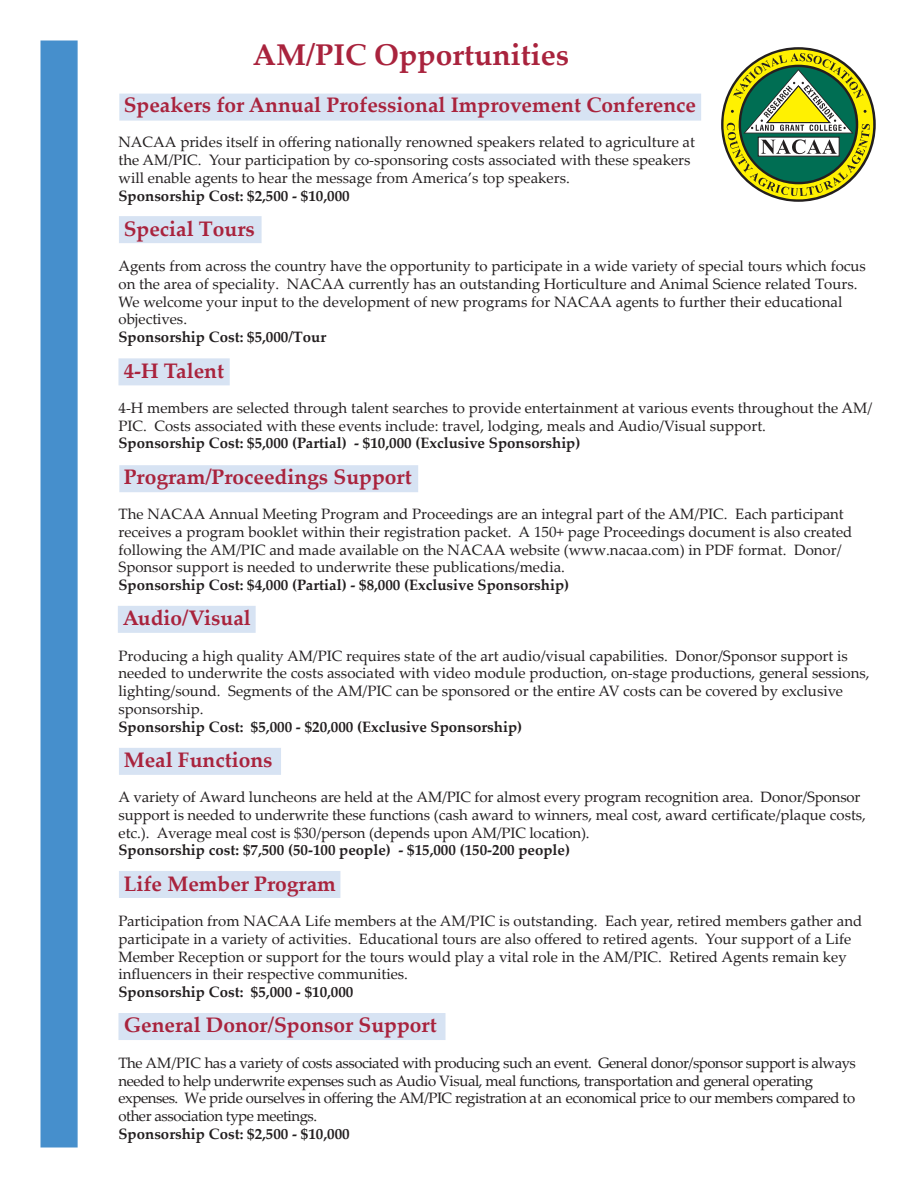
<style>
.page{position:relative;width:918px;height:1188px;background:#fff}
.page>*{position:absolute;margin:0;border:0;box-sizing:border-box;transform-origin:0 0}
.t1{font:700 30px "Palatino Linotype";color:#a9233d}
.t2{font:700 21px "Palatino Linotype";color:#a9233d}
.t3{font:15px/17.7px "Palatino Linotype";color:#231f20}
.t4{font:700 15px "Palatino Linotype";color:#231f20}
.t5{font:15px/17.7px "Palatino Linotype";letter-spacing:-.03em;color:#231f20}
</style>
<div class="page">
<div style="left:118px;top:1013px;width:328px;height:27px;background:#d7e3f3"></div>
<div style="left:118px;top:606px;width:138px;height:27px;background:#d7e3f3"></div>
<div style="left:118px;top:358px;width:112px;height:27px;background:#d7e3f3;border:2px solid #d7e3f3"></div>
<div style="left:119px;top:871px;width:221px;height:27px;background:#d7e3f3"></div>
<div style="left:119px;top:748px;width:162px;height:27px;background:#d7e3f3"></div>
<div style="left:119px;top:465px;width:299px;height:27px;background:#d7e3f3"></div>
<div style="left:119px;top:94px;width:582px;height:27px;background:#d7e3f3;border:2px solid #d7e3f3"></div>
<div style="left:40px;top:40px;width:38px;height:1108px;background:#468fcc;border:2px solid #468fcc"></div>
<svg style="left:723px;top:50px;width:152px;height:149px"></svg>
<div style="left:119px;top:216px;width:143px;height:27px;background:#d7e3f3"></div>
<h1 class="t1" style="left:253px;top:34px;width:318px">AM/PIC Opportunities</h1>
<h2 class="t2" style="left:124px;top:90px;width:574px">Speakers for Annual Professional Improvement Conference</h2>
<p class="t3" style="left:118px;top:133px;width:578px">NACAA prides itself in offering nationally renowned speakers related to agriculture at the AM/PIC. Your participation by co-sponsoring costs associated with these speakers will enable agents to hear the message from America’s top speakers.</p>
<p class="t4" style="left:118px;top:185px;width:233px">Sponsorship Cost: $2,500 - $10,000</p>
<h2 class="t2" style="left:124px;top:214px;width:133px">Special Tours</h2>
<p class="t3" style="left:118px;top:257px;width:749px">Agents from across the country have the opportunity to participate in a wide variety of special tours which focus on the area of speciality. NACAA currently has an outstanding Horticulture and Animal Science related Tours.<br>We welcome your input to the development of new programs for NACAA agents to further their educational objectives.</p>
<p class="t4" style="left:118px;top:326px;width:209px">Sponsorship Cost: $5,000/Tour</p>
<h2 class="t2" style="left:124px;top:355px;width:102px">4-H Talent</h2>
<p class="t3" style="left:118px;top:398px;width:755px">4-H members are selected through talent searches to provide entertainment at various events throughout the AM/<br>PIC. Costs associated with these events include: travel, lodging, meals and Audio/Visual support.</p>
<p class="t4" style="left:118px;top:433px;width:463px">Sponsorship Cost: $5,000 (Partial) - $10,000 (Exclusive Sponsorship)</p>
<h2 class="t2" style="left:124px;top:462px;width:289px">Program/Proceedings Support</h2>
<p class="t3" style="left:118px;top:505px;width:735px">The NACAA Annual Meeting Program and Proceedings are an integral part of the AM/PIC. Each participant receives a program booklet within their registration packet. A 150+ page Proceedings document is also created following the AM/PIC and made available on the NACAA website (www.nacaa.com) in PDF format. Donor/ Sponsor support is needed to underwrite these publications/media.</p>
<p class="t4" style="left:118px;top:574px;width:452px">Sponsorship Cost: $4,000 (Partial) - $8,000 (Exclusive Sponsorship)</p>
<h2 class="t2" style="left:123px;top:603px;width:129px">Audio/Visual</h2>
<p class="t3" style="left:118px;top:646px;width:753px">Producing a high quality AM/PIC requires state of the art audio/visual capabilities. Donor/Sponsor support is needed to underwrite the costs associated with video module production, on-stage productions, general sessions, lighting/sound. Segments of the AM/PIC can be sponsored or the entire AV costs can be covered by exclusive sponsorship.</p>
<p class="t4" style="left:118px;top:716px;width:405px">Sponsorship Cost: $5,000 - $20,000 (Exclusive Sponsorship)</p>
<h2 class="t2" style="left:124px;top:745px;width:150px">Meal Functions</h2>
<p class="t3" style="left:118px;top:788px;width:749px">A variety of Award luncheons are held at the AM/PIC for almost every program recognition area. Donor/Sponsor support is needed to underwrite these functions (cash award to winners, meal cost, award certificate/plaque costs, etc.). Average meal cost is $30/person (depends upon AM/PIC location).</p>
<p class="t4" style="left:118px;top:840px;width:453px">Sponsorship cost: $7,500 (50-100 people) - $15,000 (150-200 people)</p>
<h2 class="t2" style="left:124px;top:869px;width:214px">Life Member Program</h2>
<p class="t3" style="left:118px;top:912px;width:745px">Participation from NACAA Life members at the AM/PIC is outstanding. Each year, retired members gather and participate in a variety of activities. Educational tours are also offered to retired agents. Your support of a Life Member Reception or support for the tours would play a vital role in the AM/PIC. Retired Agents remain key influencers in their respective communities.</p>
<p class="t4" style="left:118px;top:981px;width:236px">Sponsorship Cost: $5,000 - $10,000</p>
<h2 class="t2" style="left:124px;top:1010px;width:315px">General Donor/Sponsor Support</h2>
<p class="t5" style="left:118px;top:1053px;width:739px">The AM/PIC has a variety of costs associated with producing such an event. General donor/sponsor support is always needed to help underwrite expenses such as Audio Visual, meal functions, transportation and general operating expenses. We pride ourselves in offering the AM/PIC registration at an economical price to our members compared to other association type meetings.</p>
<p class="t4" style="left:118px;top:1123px;width:233px">Sponsorship Cost: $2,500 - $10,000</p>
</div>
